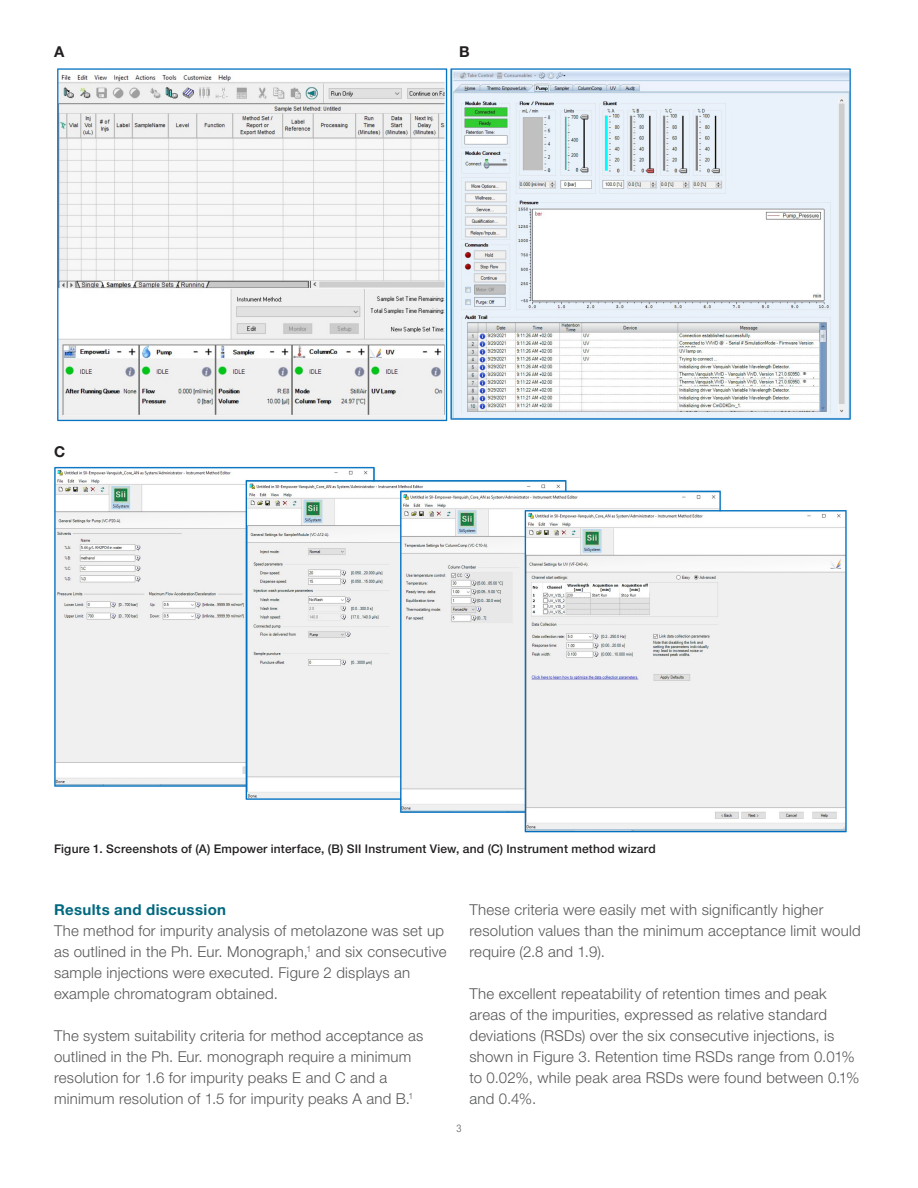
<style>
.page{position:relative;width:918px;height:1188px;background:#fff}
.page>*{position:absolute;margin:0;border:0;box-sizing:border-box;transform-origin:0 0}
.t1{font:300 15px/21px "Helvetica Neue LTW1 G";letter-spacing:.015em;color:#57585a}
.t2{font:700 15px "Helvetica Neue LTW1 G";letter-spacing:.025em;color:#00687f}
.t3{font:700 15px "Helvetica Neue LTW1 G";color:#231f20}
.t4{font:500 12px "Helvetica Neue LTW1 G";letter-spacing:.02em;color:#231f20}
.t5{font:300 condensed 10.5px "Helvetica Neue LTW1 G";color:#57585a}
</style>
<div class="page">
<img style="left:57px;top:68px;width:794px;height:354px">
<img style="left:54px;top:466px;width:793px;height:367px">
<p class="t3" style="left:54px;top:43px;width:12px">A</p>
<p class="t3" style="left:459px;top:43px;width:12px">B</p>
<p class="t3" style="left:54px;top:443px;width:13px">C</p>
<p class="t4" style="left:54px;top:842px;width:603px">Figure 1. Screenshots of (A) Empower interface, (B) SII Instrument View, and (C) Instrument method wizard</p>
<p class="t2" style="left:54px;top:900px;width:174px">Results and discussion</p>
<p class="t1" style="left:54px;top:920px;width:394px">The method for impurity analysis of metolazone was set up as outlined in the Ph. Eur. Monograph,<sup>1</sup> and six consecutive sample injections were executed. Figure 2 displays an example chromatogram obtained.</p>
<p class="t1" style="left:54px;top:1025px;width:371px">The system suitability criteria for method acceptance as outlined in the Ph. Eur. monograph require a minimum resolution for 1.6 for impurity peaks E and C and a minimum resolution of 1.5 for impurity peaks A and B.<sup>1</sup></p>
<p class="t5" style="left:456px;top:1122px;width:7px">3</p>
<p class="t1" style="left:469px;top:899px;width:393px">These criteria were easily met with significantly higher resolution values than the minimum acceptance limit would require (2.8 and 1.9).</p>
<p class="t1" style="left:469px;top:983px;width:391px">The excellent repeatability of retention times and peak areas of the impurities, expressed as relative standard deviations (RSDs) over the six consecutive injections, is shown in Figure 3. Retention time RSDs range from 0.01% to 0.02%, while peak area RSDs were found between 0.1% and 0.4%.</p>
</div>
